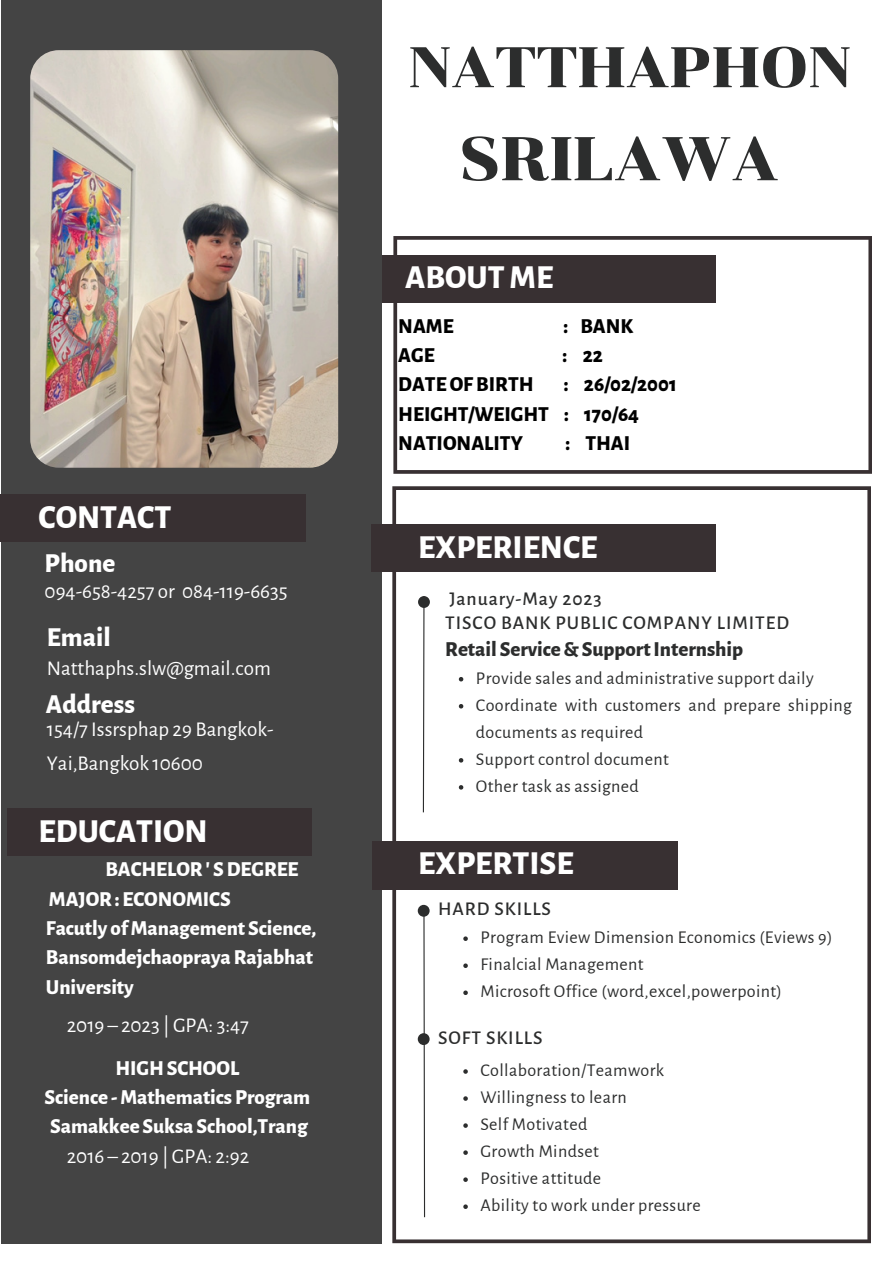
<style>
.page{position:relative;width:894px;height:1264px;background:#fff}
.page>*{position:absolute;margin:0;border:0;box-sizing:border-box;transform-origin:0 0}
.t1{font:61.5px "Chonburi";letter-spacing:-.005em;color:#2c2d2d}
.t2{font:57px "Chonburi";color:#2c2d2d}
.t3{font:800 33px "Alegreya Sans";color:#fff}
.t4{font:800 27px "Alegreya Sans";color:#fff}
.t5{font:800 21px/29.2px "Alegreya Sans";letter-spacing:-.005em;color:#fff}
.t6{font:21px/35px "Alegreya Sans";color:#fff}
.t7{font:800 21px "Alegreya Sans";color:#000}
.t8{font:800 21px "Alegreya Sans";letter-spacing:-.005em;color:#2c2d2d}
.t9{font:500 19.5px "Alegreya Sans";letter-spacing:.045em;color:#2c2d2d}
.t10{font:18px/27px "Alegreya Sans";letter-spacing:.02em;color:#2c2d2d}
</style>
<div class="page">
<div style="left:371px;top:255px;width:344px;height:48px;background:#383032"></div>
<div style="left:1px;top:0;width:380px;height:1243px;background:#444"></div>
<img style="left:30px;top:50px;width:309px;height:418px">
<svg style="left:393px;top:236px;width:478px;height:238px"></svg>
<div style="left:371px;top:524px;width:344px;height:48px;background:#383032"></div>
<svg style="left:392px;top:486px;width:478px;height:757px"></svg>
<svg style="left:422px;top:916px;width:3px;height:302px"></svg>
<svg style="left:422px;top:595px;width:3px;height:218px"></svg>
<div style="left:418px;top:596px;width:12px;height:12px;background:#2c2d2d;border-radius:50%"></div>
<svg style="left:417px;top:904px;width:12px;height:12px"></svg>
<div style="left:419px;top:906px;width:8px;height:8px;background:#2c2d2d;border-radius:50%"></div>
<div style="left:1px;top:494px;width:304px;height:48px;background:#383032"></div>
<div style="left:7px;top:808px;width:305px;height:48px;background:#383032"></div>
<div style="left:372px;top:841px;width:305px;height:48px;background:#383032"></div>
<svg style="left:458px;top:677px;width:5px;height:4px"></svg>
<svg style="left:458px;top:704px;width:5px;height:4px"></svg>
<svg style="left:458px;top:758px;width:5px;height:4px"></svg>
<svg style="left:458px;top:785px;width:5px;height:4px"></svg>
<svg style="left:463px;top:936px;width:4px;height:4px"></svg>
<svg style="left:463px;top:963px;width:4px;height:5px"></svg>
<svg style="left:463px;top:990px;width:4px;height:5px"></svg>
<svg style="left:417px;top:1033px;width:12px;height:12px"></svg>
<div style="left:419px;top:1035px;width:8px;height:7px;background:#2c2d2d;border-radius:50%"></div>
<svg style="left:463px;top:1069px;width:4px;height:4px"></svg>
<svg style="left:463px;top:1096px;width:4px;height:4px"></svg>
<svg style="left:463px;top:1123px;width:4px;height:4px"></svg>
<svg style="left:463px;top:1150px;width:4px;height:4px"></svg>
<svg style="left:463px;top:1177px;width:4px;height:4px"></svg>
<svg style="left:463px;top:1204px;width:4px;height:4px"></svg>
<p class="t3" style="left:39px;top:502px;width:134px">CONTACT</p>
<p class="t4" style="left:45px;top:550px;width:72px">Phone</p>
<p class="t6" style="left:45px;top:574px;width:244px">094-658-4257 or 084-119-6635</p>
<p class="t4" style="left:47px;top:624px;width:65px">Email</p>
<p class="t6" style="left:47px;top:651px;width:225px">Natthaphs.slw@gmail.com</p>
<p class="t4" style="left:46px;top:691px;width:90px">Address</p>
<p class="t6" style="left:47px;top:711px;width:228px">154/7 Issrsphap 29 Bangkok-<br>Yai,Bangkok 10600</p>
<p class="t3" style="left:39px;top:815px;width:171px">EDUCATION</p>
<p class="t5" style="left:105px;top:855px;width:195px">BACHELOR' SDEGREE</p>
<p class="t5" style="left:49px;top:884px;width:183px">MAJOR: ECONOMICS</p>
<p class="t5" style="left:46px;top:914px;width:272px">Facutly of Management Science,</p>
<p class="t5" style="left:46px;top:943px;width:268px">BansomdejchaoprayaRajabhat<br>University</p>
<p class="t6" style="left:67px;top:1008px;width:183px">2019 – 2023 | GPA: 3:47</p>
<p class="t5" style="left:115px;top:1053px;width:125px">HIGHSCHOOL</p>
<p class="t5" style="left:45px;top:1082px;width:267px">Science - MathematicsProgram</p>
<p class="t5" style="left:50px;top:1112px;width:259px">Samakkee Suksa School,Trang</p>
<p class="t6" style="left:67px;top:1138px;width:184px">2016 – 2019 | GPA: 2:92</p>
<p class="t2" style="left:408px;top:33px;width:443px">NATTHAPHON</p>
<p class="t1" style="left:459px;top:122px;width:321px">SRILAWA</p>
<p class="t3" style="left:405px;top:262px;width:149px">ABOUT ME</p>
<p class="t7" style="left:398px;top:316px;width:57px">NAME</p>
<p class="t7" style="left:563px;top:316px;width:71px">: BANK</p>
<p class="t7" style="left:398px;top:345px;width:38px">AGE</p>
<p class="t7" style="left:562px;top:345px;width:42px">: 22</p>
<p class="t7" style="left:398px;top:374px;width:137px">DATEOFBIRTH</p>
<p class="t7" style="left:563px;top:374px;width:114px">: 26/02/2001</p>
<p class="t7" style="left:398px;top:404px;width:242px">HEIGHT/WEIGHT : 170/64</p>
<p class="t7" style="left:398px;top:433px;width:126px">NATIONALITY</p>
<p class="t7" style="left:565px;top:433px;width:66px">: THAI</p>
<p class="t3" style="left:418px;top:531px;width:181px">EXPERIENCE</p>
<p class="t9" style="left:449px;top:589px;width:154px">January-May 2023</p>
<p class="t9" style="left:445px;top:613px;width:345px">TISCO BANK PUBLIC COMPANY LIMITED</p>
<p class="t8" style="left:445px;top:639px;width:299px">Retail Service&amp;SupportInternship</p>
<p class="t10" style="left:476px;top:664px;width:339px">Provide sales and administrative support daily</p>
<p class="t10" style="left:476px;top:692px;width:377px">Coordinate with customers and prepare shipping documents as required</p>
<p class="t10" style="left:476px;top:746px;width:194px">Support control document</p>
<p class="t10" style="left:476px;top:773px;width:164px">Other task as assigned</p>
<p class="t3" style="left:418px;top:847px;width:157px">EXPERTISE</p>
<p class="t9" style="left:438px;top:899px;width:114px">HARD SKILLS</p>
<p class="t10" style="left:480px;top:924px;width:353px">Program Eview Dimension Economics (Eviews 9)</p>
<p class="t10" style="left:480px;top:951px;width:165px">Finalcial Management</p>
<p class="t10" style="left:480px;top:978px;width:303px">Microsoft Office (word,excel,powerpoint)</p>
<p class="t9" style="left:438px;top:1028px;width:106px">SOFT SKILLS</p>
<p class="t10" style="left:480px;top:1057px;width:185px">Collaboration/Teamwork</p>
<p class="t10" style="left:480px;top:1084px;width:148px">Willingness to learn</p>
<p class="t10" style="left:480px;top:1111px;width:108px">Self Motivated</p>
<p class="t10" style="left:480px;top:1138px;width:120px">Growth Mindset</p>
<p class="t10" style="left:480px;top:1165px;width:122px">Positive attitude</p>
<p class="t10" style="left:480px;top:1192px;width:222px">Ability to work under pressure</p>
</div>
